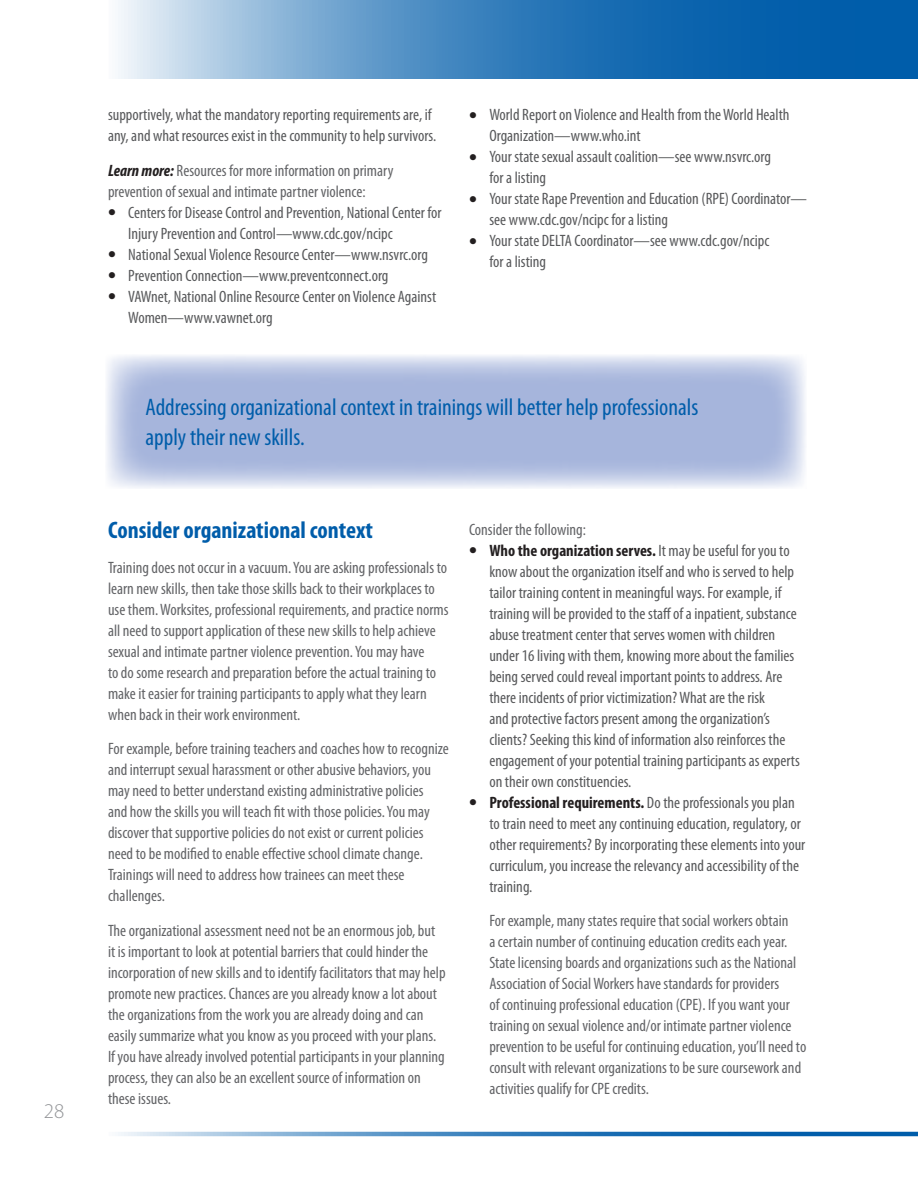
<style>
.page{position:relative;width:918px;height:1188px;background:#fff}
.page>*{position:absolute;margin:0;border:0;box-sizing:border-box;transform-origin:0 0}
.t1{font:condensed 24px/30px "Myriad Pro";color:#005daa}
.heading_3{font:700 condensed 24px "Myriad Pro";color:#005daa}
.t2{font:300 21px "Myriad Pro";color:#939598}
.NOTE___LEARN_MORE{font:condensed 16.5px/21px "Myriad Pro";color:#636467}
.t3{font:condensed 16.5px/21px "Myriad Pro";color:#58595b}
.s1{font-weight:700;font-style:italic;color:#231f20}
.s2{font-weight:700;color:#231f20}
</style>
<div class="page">
<svg style="left:106px;top:355px;width:699px;height:133px;background:#b4c1e1"></svg>
<svg style="left:118px;top:0;width:799px;height:79px;background:#478ac1"></svg>
<svg style="left:118px;top:1132px;width:799px;height:4px;background:#478ac1"></svg>
<hr style="left:917px;top:0;width:1px;height:80px;background:#005daa">
<p class="t2" style="left:44px;top:1100px;width:22px">28</p>
<p class="t3" style="left:108px;top:105px;width:330px">supportively, what the mandatory reporting requirements are, if any, and what resources exist in the community to help survivors.</p>
<p class="NOTE___LEARN_MORE" style="left:108px;top:160px;width:287px"><span class="s1">Learn more:</span> Resources for more information on primary prevention of sexual and intimate partner violence:</p>
<p class="t3" style="left:128px;top:202px;width:315px">Centers for Disease Control and Prevention, National Center for<br>Injury Prevention and Control—www.cdc.gov/ncipc</p>
<p class="t3" style="left:128px;top:244px;width:301px">National Sexual Violence Resource Center—www.nsvrc.org</p>
<p class="t3" style="left:128px;top:265px;width:262px">Prevention Connection—www.preventconnect.org</p>
<p class="t3" style="left:128px;top:286px;width:309px">VAWnet, National Online Resource Center on Violence Against<br>Women—www.vawnet.org</p>
<p class="t3" style="left:489px;top:105px;width:302px">World Report on Violence and Health from the World Health<br>Organization—www.who.int</p>
<p class="t3" style="left:489px;top:147px;width:283px">Your state sexual assault coalition—see www.nsvrc.org for a listing</p>
<p class="t3" style="left:489px;top:189px;width:319px">Your state Rape Prevention and Education (RPE) Coordinator— see www.cdc.gov/ncipc for a listing</p>
<p class="t3" style="left:489px;top:231px;width:282px">Your state DELTA Coordinator—see www.cdc.gov/ncipc for a listing</p>
<h1 class="t1" style="left:146px;top:393px;width:554px">Addressing organizational context in trainings will better help professionals apply their new skills.</h1>
<p class="heading_3" style="left:108px;top:517px;width:267px">Consider organizational context</p>
<p class="NOTE___LEARN_MORE" style="left:108px;top:557px;width:342px">Training does not occur in a vacuum. You are asking professionals to learn new skills, then take those skills back to their workplaces to use them. Worksites, professional requirements, and practice norms all need to support application of these new skills to help achieve sexual and intimate partner violence prevention. You may have<br>to do some research and preparation before the actual training to make it easier for training participants to apply what they learn when back in their work environment.</p>
<p class="NOTE___LEARN_MORE" style="left:108px;top:739px;width:342px">For example, before training teachers and coaches how to recognize and interrupt sexual harassment or other abusive behaviors, you may need to better understand existing administrative policies<br>and how the skills you will teach fit with those policies. You may discover that supportive policies do not exist or current policies need to be modified to enable effective school climate change.<br>Trainings will need to address how trainees can meet these challenges.</p>
<p class="NOTE___LEARN_MORE" style="left:108px;top:920px;width:339px">The organizational assessment need not be an enormous job, but it is important to look at potential barriers that could hinder the incorporation of new skills and to identify facilitators that may help promote new practices. Chances are you already know a lot about the organizations from the work you are already doing and can easily summarize what you know as you proceed with your plans.<br>If you have already involved potential participants in your planning process, they can also be an excellent source of information on these issues.</p>
<p class="NOTE___LEARN_MORE" style="left:469px;top:519px;width:118px">Consider the following:</p>
<p class="t3" style="left:489px;top:540px;width:312px"><span class="s2">Who the organization serves.</span> It may be useful for you to know about the organization itself and who is served to help tailor training content in meaningful ways. For example, if training will be provided to the staff of a inpatient, substance abuse treatment center that serves women with children under 16 living with them, knowing more about the families being served could reveal important points to address. Are there incidents of prior victimization? What are the risk<br>and protective factors present among the organization’s clients? Seeking this kind of information also reinforces the engagement of your potential training participants as experts on their own constituencies.</p>
<p class="t3" style="left:489px;top:792px;width:318px"><span class="s2">Professional requirements.</span> Do the professionals you plan to train need to meet any continuing education, regulatory, or other requirements? By incorporating these elements into your curriculum, you increase the relevancy and accessibility of the training.</p>
<p class="NOTE___LEARN_MORE" style="left:489px;top:911px;width:318px">For example, many states require that social workers obtain<br>a certain number of continuing education credits each year.<br>State licensing boards and organizations such as the National Association of Social Workers have standards for providers<br>of continuing professional education (CPE). If you want your training on sexual violence and/or intimate partner violence prevention to be useful for continuing education, you’ll need to consult with relevant organizations to be sure coursework and activities qualify for CPE credits.</p>
</div>
